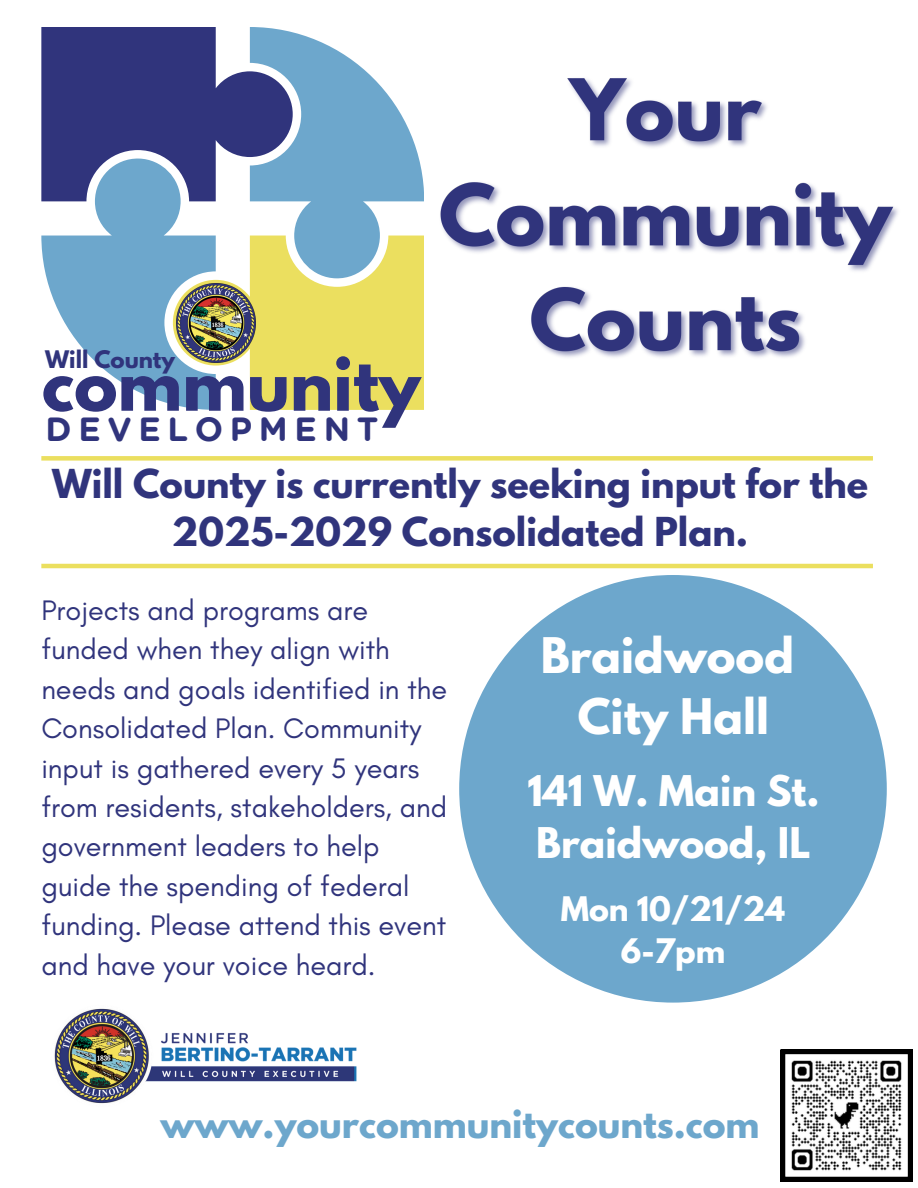
<style>
.page{position:relative;width:918px;height:1188px;background:#fff}
.page>*{position:absolute;margin:0;border:0;box-sizing:border-box;transform-origin:0 0}
.t1{font:700 65.7px "League Spartan";color:#30347c}
.t2{font:700 43.5px/60.8px "League Spartan";color:#fff;text-align:center}
.t3{font:700 37.5px/51.8px "League Spartan";color:#fff}
.t4{font:700 35.4px/48.3px "League Spartan";color:#30347c;text-align:center}
.t5{font:700 34.5px "League Spartan";color:#6da7cc}
.t6{font:700 33.45px "UIDGLOMGLORM";letter-spacing:.2em;color:#30347c}
.t7{font:700 30px/41.7px "League Spartan";color:#fff;text-align:center}
.t8{font:28.8px/39.5px "Glacial Indifference";color:#30347c}
.t9{font:700 21.45px "League Spartan";color:#30347c}
</style>
<div class="page">
<svg style="left:41px;top:27px;width:209px;height:174px;background:#4a4d8c"></svg>
<svg style="left:41px;top:158px;width:175px;height:247px;fill:#6da7cc"></svg>
<svg style="left:173px;top:236px;width:251px;height:174px;background:#dddc81"></svg>
<svg style="left:250px;top:27px;width:174px;height:252px;fill:#6da7cc"></svg>
<img style="left:177px;top:284px;width:78px;height:79px">
<div style="left:459px;top:575px;width:428px;height:428px;background:#6da7cc;border-radius:50%"></div>
<img style="left:54px;top:1008px;width:303px;height:96px">
<hr style="left:41px;top:564px;width:832px;height:4px;background:#ebdf5f">
<div style="left:41px;top:456px;width:832px;height:5px;background:#ebdf5f"></div>
<svg style="left:781px;top:1050px;width:131px;height:131px"></svg>
<img style="left:440px;top:78px;width:458px;height:280px">
<h4 class="t9" style="left:45px;top:349px;width:131px">Will County</h4>
<h2 class="t1" style="left:42px;top:352px;width:380px">community</h2>
<h5 class="t6" style="left:46px;top:409px;width:334px">DEVELOPMENT</h5>
<p class="t4" style="left:52px;top:464px;width:817px">Will County is currently seeking input for the<br>2025-2029 Consolidated Plan.</p>
<p class="t8" style="left:41px;top:590px;width:407px">Projects and programs are funded when they align with needs and goals identified in the<br>Consolidated Plan. Community input is gathered every 5 years from residents, stakeholders, and government leaders to help guide the spending of federal funding. Please attend this event and have your voice heard.</p>
<h4 class="t2" style="left:541px;top:631px;width:255px">Braidwood<br>City Hall</h4>
<h3 class="t3" style="left:527px;top:770px;width:294px">141 W. Main St.<br>Braidwood, IL</h3>
<h6 class="t7" style="left:561px;top:892px;width:226px">Mon 10/21/24<br>6-7pm</h6>
<p class="t5" style="left:161px;top:1107px;width:600px">www.yourcommunitycounts.com</p>
</div>
